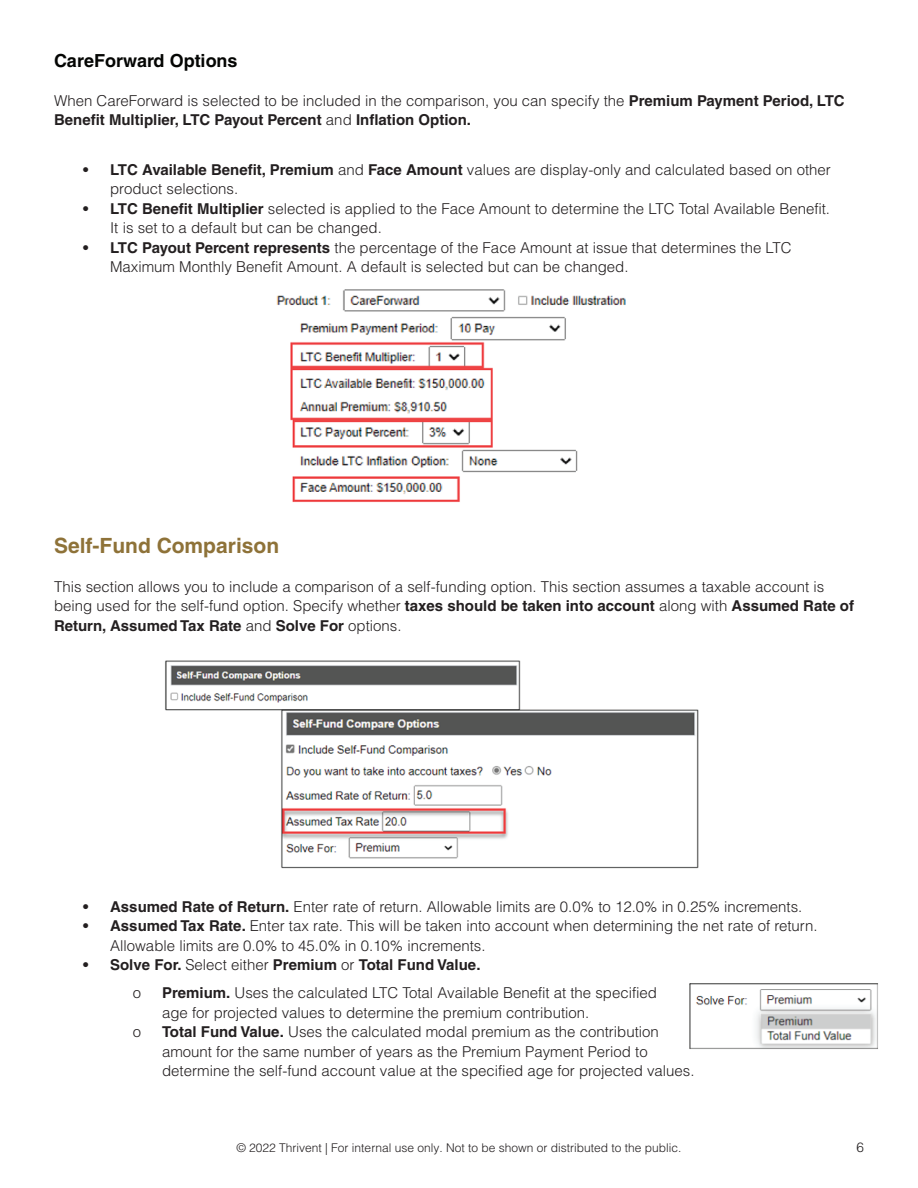
<style>
.page{position:relative;width:918px;height:1188px;background:#fff}
.page>*{position:absolute;margin:0;border:0;box-sizing:border-box;transform-origin:0 0}
.t1{font:700 21px "Helvetica LT Pro";color:#8e7238}
.Text{font:700 18px "Helvetica LT Pro";color:#040503}
.t2{font:300 15px/19.5px "Helvetica LT Pro";color:#231f20}
.Text-2{font:700 15px/19.5px "Helvetica LT Pro";color:#231f20}
.t3{font:300 13.5px "Helvetica LT Pro";color:#231f20}
.t4{font:300 12px "Helvetica LT Pro";color:#231f20}
.s1{font-weight:300}
.s2{font-weight:700}
</style>
<div class="page">
<img style="left:276px;top:289px;width:350px;height:213px">
<img style="left:165px;top:660px;width:534px;height:209px">
<img style="left:689px;top:984px;width:189px;height:65px">
<p class="Text" style="left:54px;top:50px;width:185px">CareForward Options</p>
<p class="Text-2" style="left:54px;top:91px;width:792px"><span class="s1">When CareForward is selected to be included in the comparison, you can specify the</span> Premium Payment Period, LTC<br>Benefit Multiplier, LTC Payout Percent <span class="s1">and</span> Inflation Option.</p>
<p class="t2" style="left:110px;top:160px;width:722px;text-indent:-27px"><span class="s2">• LTC Available Benefit, Premium</span> and <span class="s2">Face Amount</span> values are display-only and calculated based on other product selections.</p>
<p class="t2" style="left:110px;top:199px;width:721px;text-indent:-27px"><span class="s2">• LTC Benefit Multiplier</span> selected is applied to the Face Amount to determine the LTC Total Available Benefit.<br>It is set to a default but can be changed.</p>
<p class="t2" style="left:110px;top:238px;width:683px;text-indent:-27px"><span class="s2">• LTC Payout Percent represents</span> the percentage of the Face Amount at issue that determines the LTC<br>Maximum Monthly Benefit Amount. A default is selected but can be changed.</p>
<p class="t1" style="left:54px;top:533px;width:227px">Self-Fund Comparison</p>
<p class="t2" style="left:54px;top:577px;width:802px">This section allows you to include a comparison of a self-funding option. This section assumes a taxable account is being used for the self-fund option. Specify whether <span class="s2">taxes should be taken into account</span> along with <span class="s2">Assumed Rate of<br>Return, Assumed Tax Rate</span> and <span class="s2">Solve For</span> options.</p>
<p class="t2" style="left:83px;top:897px;width:721px"><span class="s2">• Assumed Rate of Return.</span> Enter rate of return. Allowable limits are 0.0% to 12.0% in 0.25% increments.</p>
<p class="t2" style="left:110px;top:916px;width:709px;text-indent:-27px"><span class="s2">• Assumed Tax Rate.</span> Enter tax rate. This will be taken into account when determining the net rate of return.<br>Allowable limits are 0.0% to 45.0% in 0.10% increments.</p>
<p class="Text-2" style="left:83px;top:955px;width:399px">• Solve For. <span class="s1">Select either</span> Premium <span class="s1">or</span> Total Fund Value.</p>
<p class="t2" style="left:133px;top:983px;width:10px">o</p>
<p class="t2" style="left:162px;top:983px;width:497px"><span class="s2">Premium.</span> Uses the calculated LTC Total Available Benefit at the specified age for projected values to determine the premium contribution.</p>
<p class="t2" style="left:133px;top:1022px;width:10px">o</p>
<p class="t2" style="left:162px;top:1022px;width:534px"><span class="s2">Total Fund Value.</span> Uses the calculated modal premium as the contribution amount for the same number of years as the Premium Payment Period to determine the self-fund account value at the specified age for projected values.</p>
<p class="t4" style="left:236px;top:1140px;width:447px">© 2022 Thrivent | For internal use only. Not to be shown or distributed to the public.</p>
<p class="t3" style="left:856px;top:1139px;width:9px">6</p>
</div>
